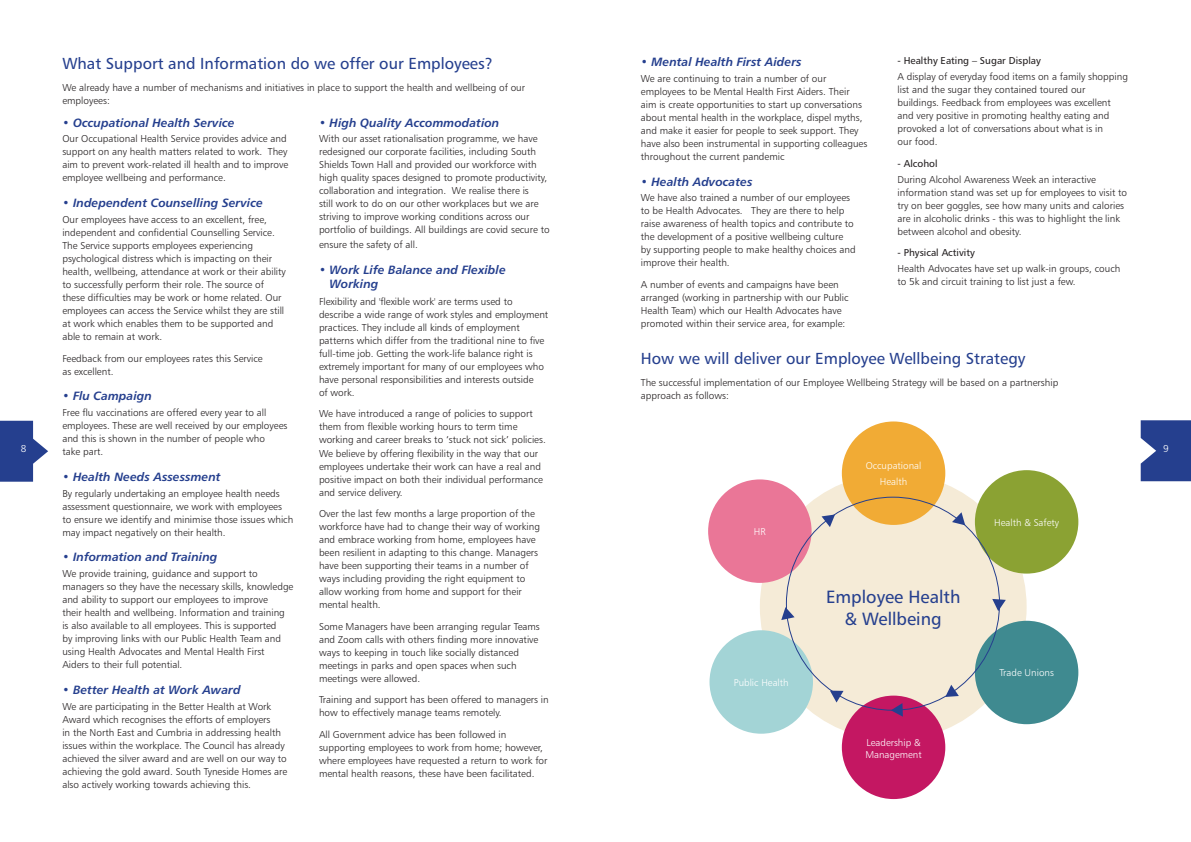
<style>
.page{position:relative;width:1191px;height:842px;background:#fff}
.page>*{position:absolute;margin:0;border:0;box-sizing:border-box;transform-origin:0 0}
._03__Sub_Header{font:17.8px/21.3px "Humanist 777 BT Roman B";color:#253f8e;text-align:center}
._03__Sub_Header-2{font:16px "Humanist 777 BT Roman B";color:#253f8e}
._02__Body{font:12px/14.4px "Humanist 777 BT Bold Italic B";color:#253f8e}
._02__Body-2{font:10px/13px "Humanist 777 BT Light B";color:#231f20}
._02__Body-3{font:10px "Humanist 777 BT Roman B";color:#231f20}
.t1{font:10px "Humanist 777 BT Light B";color:#fff}
._02__Body-4{font:9.9px/12.8px "Humanist 777 BT Light B";color:#fff}
</style>
<div class="page">
<svg style="left:1140px;top:420px;width:51px;height:61px"></svg>
<svg style="left:0;top:421px;width:48px;height:61px"></svg>
<div style="left:760px;top:473px;width:266px;height:267px;background:#f5ebd7;border-radius:50%"></div>
<div style="left:975px;top:621px;width:103px;height:103px;background:#3f8a90;border-radius:50%"></div>
<div style="left:709px;top:630px;width:104px;height:104px;background:#a3d4d6;border-radius:50%"></div>
<div style="left:975px;top:470px;width:103px;height:104px;background:#8ba233;border-radius:50%"></div>
<div style="left:708px;top:479px;width:103px;height:104px;background:#ea7697;border-radius:50%"></div>
<div style="left:842px;top:421px;width:103px;height:104px;background:#f1ab35;border-radius:50%"></div>
<div style="left:842px;top:696px;width:103px;height:103px;background:#c41762;border-radius:50%"></div>
<svg style="left:821px;top:514px;width:14px;height:13px"></svg>
<svg style="left:952px;top:512px;width:13px;height:13px"></svg>
<svg style="left:992px;top:599px;width:13px;height:12px"></svg>
<svg style="left:945px;top:685px;width:13px;height:12px"></svg>
<svg style="left:830px;top:691px;width:13px;height:11px"></svg>
<svg style="left:891px;top:703px;width:12px;height:14px"></svg>
<svg style="left:781px;top:607px;width:13px;height:13px"></svg>
<p class="_02__Body-3" style="left:897px;top:55px;width:145px">- Healthy Eating – Sugar Display</p>
<p class="_02__Body-2" style="left:897px;top:70px;width:232px">A display of everyday food items on a family shopping list and the sugar they contained toured our buildings. Feedback from employees was excellent and very positive in promoting healthy eating and provoked a lot of conversations about what is in<br>our food.</p>
<p class="_02__Body-3" style="left:897px;top:157px;width:42px">- Alcohol</p>
<p class="_02__Body-2" style="left:897px;top:172px;width:231px">During Alcohol Awareness Week an interactive information stand was set up for employees to visit to try on beer goggles, see how many units and calories are in alcoholic drinks - this was to highlight the link between alcohol and obesity.</p>
<p class="_02__Body-3" style="left:897px;top:246px;width:79px">- Physical Activity</p>
<p class="_02__Body-2" style="left:897px;top:262px;width:224px">Health Advocates have set up walk-in groups, couch to 5k and circuit training to list just a few.</p>
<p class="_02__Body" style="left:641px;top:54px;width:162px">• Mental Health First Aiders</p>
<p class="_02__Body-2" style="left:641px;top:72px;width:228px">We are continuing to train a number of our employees to be Mental Health First Aiders. Their aim is create opportunities to start up conversations about mental health in the workplace, dispel myths, and make it easier for people to seek support. They have also been instrumental in supporting colleagues throughout the current pandemic</p>
<p class="_02__Body" style="left:641px;top:174px;width:113px">• Health Advocates</p>
<p class="_02__Body-2" style="left:641px;top:191px;width:216px">We have also trained a number of our employees to be Health Advocates. They are there to help raise awareness of health topics and contribute to the development of a positive wellbeing culture<br>by supporting people to make healthy choices and improve their health.</p>
<p class="_02__Body-2" style="left:641px;top:278px;width:209px">A number of events and campaigns have been arranged (working in partnership with our Public Health Team) which our Health Advocates have promoted within their service area, for example:</p>
<p class="_03__Sub_Header-2" style="left:62px;top:54px;width:432px">What Support and Information do we offer our Employees?</p>
<p class="_02__Body-2" style="left:62px;top:81px;width:464px">We already have a number of mechanisms and initiatives in place to support the health and wellbeing of our employees:</p>
<p class="_02__Body" style="left:62px;top:115px;width:174px">• Occupational Health Service</p>
<p class="_02__Body-2" style="left:62px;top:132px;width:227px">Our Occupational Health Service provides advice and support on any health matters related to work. They aim to prevent work-related ill health and to improve employee wellbeing and performance.</p>
<p class="_02__Body" style="left:62px;top:195px;width:202px">• Independent Counselling Service</p>
<p class="_02__Body-2" style="left:62px;top:213px;width:225px">Our employees have access to an excellent, free, independent and confidential Counselling Service.<br>The Service supports employees experiencing psychological distress which is impacting on their health, wellbeing, attendance at work or their ability to successfully perform their role. The source of these difficulties may be work or home related. Our employees can access the Service whilst they are still at work which enables them to be supported and able to remain at work.</p>
<p class="_02__Body-2" style="left:62px;top:351px;width:202px">Feedback from our employees rates this Service as excellent.</p>
<p class="_02__Body" style="left:62px;top:389px;width:91px">• Flu Campaign</p>
<p class="_02__Body-2" style="left:62px;top:406px;width:226px">Free flu vaccinations are offered every year to all employees. These are well received by our employees and this is shown in the number of people who<br>take part.</p>
<p class="_02__Body" style="left:62px;top:469px;width:160px">• Health Needs Assessment</p>
<p class="_02__Body-2" style="left:62px;top:487px;width:232px">By regularly undertaking an employee health needs assessment questionnaire, we work with employees to ensure we identify and minimise those issues which may impact negatively on their health.</p>
<p class="_02__Body" style="left:62px;top:550px;width:157px">• Information and Training</p>
<p class="_02__Body-2" style="left:62px;top:567px;width:233px">We provide training, guidance and support to managers so they have the necessary skills, knowledge and ability to support our employees to improve<br>their health and wellbeing. Information and training is also available to all employees. This is supported<br>by improving links with our Public Health Team and using Health Advocates and Mental Health First Aiders to their full potential.</p>
<p class="_02__Body" style="left:62px;top:682px;width:180px">• Better Health at Work Award</p>
<p class="_02__Body-2" style="left:62px;top:700px;width:226px">We are participating in the Better Health at Work Award which recognises the efforts of employers<br>in the North East and Cumbria in addressing health issues within the workplace. The Council has already achieved the silver award and are well on our way to achieving the gold award. South Tyneside Homes are also actively working towards achieving this.</p>
<p class="_02__Body" style="left:319px;top:115px;width:182px">• High Quality Accommodation</p>
<p class="_02__Body-2" style="left:319px;top:132px;width:232px">With our asset rationalisation programme, we have redesigned our corporate facilities, including South Shields Town Hall and provided our workforce with high quality spaces designed to promote productivity, collaboration and integration. We realise there is<br>still work to do on our other workplaces but we are striving to improve working conditions across our portfolio of buildings. All buildings are covid secure to</p>
<p class="_02__Body-2" style="left:319px;top:238px;width:100px">ensure the safety of all.</p>
<p class="_02__Body" style="left:330px;top:262px;width:178px;text-indent:-11px">• Work Life Balance and Flexible<br>Working</p>
<p class="_02__Body-2" style="left:319px;top:295px;width:231px">Flexibility and 'flexible work' are terms used to describe a wide range of work styles and employment practices. They include all kinds of employment patterns which differ from the traditional nine to five full-time job. Getting the work-life balance right is extremely important for many of our employees who have personal responsibilities and interests outside<br>of work.</p>
<p class="_02__Body-2" style="left:319px;top:407px;width:228px">We have introduced a range of policies to support them from flexible working hours to term time working and career breaks to ‘stuck not sick’ policies.<br>We believe by offering flexibility in the way that our employees undertake their work can have a real and positive impact on both their individual performance and service delivery.</p>
<p class="_02__Body-2" style="left:319px;top:507px;width:222px">Over the last few months a large proportion of the workforce have had to change their way of working and embrace working from home, employees have been resilient in adapting to this change. Managers have been supporting their teams in a number of ways including providing the right equipment to allow working from home and support for their mental health.</p>
<p class="_02__Body-2" style="left:319px;top:619px;width:222px">Some Managers have been arranging regular Teams and Zoom calls with others finding more innovative ways to keeping in touch like socially distanced meetings in parks and open spaces when such meetings were allowed.</p>
<p class="_02__Body-2" style="left:319px;top:693px;width:231px">Training and support has been offered to managers in how to effectively manage teams remotely.</p>
<p class="_02__Body-2" style="left:319px;top:727px;width:230px">All Government advice has been followed in supporting employees to work from home; however, where employees have requested a return to work for mental health reasons, these have been facilitated.</p>
<p class="_03__Sub_Header-2" style="left:641px;top:349px;width:386px">How we will deliver our Employee Wellbeing Strategy</p>
<p class="_02__Body-2" style="left:641px;top:375px;width:419px">The successful implementation of our Employee Wellbeing Strategy will be based on a partnership approach as follows:</p>
<p class="t1" style="left:21px;top:443px;width:7px">8</p>
<p class="t1" style="left:1163px;top:443px;width:7px">9</p>
<p class="_02__Body-4" style="left:865px;top:459px;width:57px">Occupational</p>
<p class="_02__Body-4" style="left:880px;top:475px;width:29px">Health</p>
<p class="_02__Body-4" style="left:994px;top:516px;width:66px">Health &amp; Safety</p>
<p class="_02__Body-4" style="left:754px;top:525px;width:13px">HR</p>
<p class="_03__Sub_Header" style="left:826px;top:586px;width:136px">Employee Health &amp; Wellbeing</p>
<p class="_02__Body-4" style="left:999px;top:666px;width:56px">Trade Unions</p>
<p class="_02__Body-4" style="left:734px;top:676px;width:56px">Public Health</p>
<p class="_02__Body-4" style="left:865px;top:735px;width:58px">Leadership &amp;<br>Management</p>
</div>
